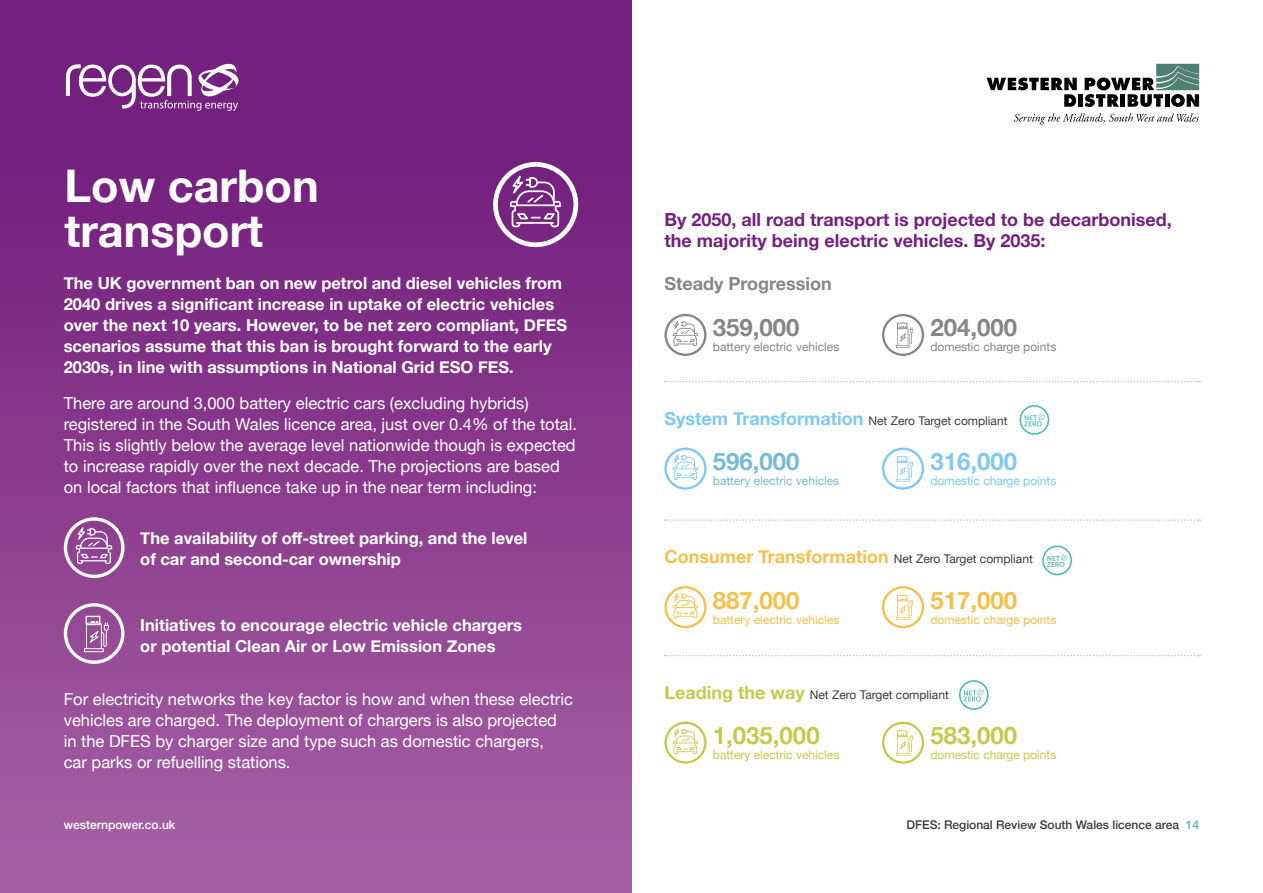
<style>
.page{position:relative;width:1263px;height:893px;background:#fff}
.page>*{position:absolute;margin:0;border:0;box-sizing:border-box;transform-origin:0 0}
.t1{font:700 45px/45px "Helvetica Neue";color:#fff}
.t2{font:700 24px "Helvetica Neue";color:#c4cb4a}
.t3{font:700 24px "Helvetica Neue";color:#868687}
.t4{font:700 24px "Helvetica Neue";color:#f4c049}
.t5{font:700 24px "Helvetica Neue";color:#76bbd4}
.t6{font:700 24px "Helvetica Neue";color:#7dc9f1}
.t7{font:700 18px/21px "Helvetica Neue";color:#75207f}
.t8{font:700 18px "Helvetica Neue";color:#f4c049}
.t9{font:700 18px "Helvetica Neue";color:#868687}
.t10{font:16.5px/21px "Helvetica Neue";color:#fff}
.t11{font:700 16.5px/21px "Helvetica Neue";color:#fff}
.t12{font:12px "Helvetica Neue";color:#3c3c3b}
.t13{font:12px "Helvetica Neue";color:#868687}
.t14{font:12px "Helvetica Neue";color:#f4c049}
.t15{font:12px "Helvetica Neue";color:#c4cb4a}
.t16{font:500 12px "Helvetica Neue";color:#3c3c3b}
.t17{font:12px "Helvetica Neue";color:#76bbd4}
.t18{font:12px "Helvetica Neue";color:#7dc9f1}
.t19{font:500 12px "Helvetica Neue";color:#fff}
.s1{font-weight:700;font-size:18px;color:#7dc9f1}
.s2{font-weight:400;font-size:12px;color:#3c3c3b}
.s3{font-weight:700;font-size:18px;color:#c4cb4a}
.s4{color:#53bbaf}
</style>
<div class="page">
<div style="left:0;top:0;width:631px;height:893px;background:linear-gradient(to bottom,#6c1578,#a560a2)"></div>
<svg style="left:986px;top:78px;width:91px;height:29px"></svg>
<div style="left:1078px;top:94px;width:5px;height:13px;background:#000"></div>
<svg style="left:1085px;top:64px;width:114px;height:43px"></svg>
<svg style="left:1014px;top:113px;width:185px;height:12px"></svg>
<svg style="left:66px;top:61px;width:173px;height:50px"></svg>
<svg style="left:664px;top:381px;width:536px;height:1px"></svg>
<svg style="left:664px;top:519px;width:536px;height:2px"></svg>
<svg style="left:664px;top:655px;width:536px;height:1px"></svg>
<svg style="left:664px;top:314px;width:42px;height:42px"></svg>
<svg style="left:882px;top:314px;width:42px;height:42px"></svg>
<svg style="left:664px;top:448px;width:42px;height:42px"></svg>
<svg style="left:882px;top:448px;width:42px;height:42px"></svg>
<svg style="left:664px;top:586px;width:42px;height:42px"></svg>
<svg style="left:882px;top:586px;width:42px;height:42px"></svg>
<svg style="left:664px;top:722px;width:42px;height:42px"></svg>
<svg style="left:882px;top:722px;width:42px;height:42px"></svg>
<svg style="left:64px;top:517px;width:61px;height:61px"></svg>
<svg style="left:64px;top:603px;width:61px;height:61px;background:#ad73ad"></svg>
<svg style="left:493px;top:162px;width:85px;height:85px"></svg>
<svg style="left:959px;top:680px;width:30px;height:30px"></svg>
<svg style="left:1042px;top:546px;width:30px;height:29px"></svg>
<svg style="left:1019px;top:405px;width:30px;height:30px"></svg>
<h1 class="t1" style="left:65px;top:165px;width:256px">Low carbon transport</h1>
<p class="t11" style="left:64px;top:273px;width:505px">The UK government ban on new petrol and diesel vehicles from 2040 drives a significant increase in uptake of electric vehicles over the next 10 years. However, to be net zero compliant, DFES scenarios assume that this ban is brought forward to the early 2030s, in line with assumptions in National Grid ESO FES.</p>
<p class="t10" style="left:64px;top:393px;width:515px">There are around 3,000 battery electric cars (excluding hybrids) registered in the South Wales licence area, just over 0.4% of the total.<br>This is slightly below the average level nationwide though is expected to increase rapidly over the next decade. The projections are based on local factors that influence take up in the near term including:</p>
<p class="t11" style="left:140px;top:528px;width:389px">The availability of off-street parking, and the level of car and second-car ownership</p>
<p class="t11" style="left:140px;top:615px;width:383px">Initiatives to encourage electric vehicle chargers or potential Clean Air or Low Emission Zones</p>
<p class="t10" style="left:64px;top:689px;width:511px">For electricity networks the key factor is how and when these electric vehicles are charged. The deployment of chargers is also projected in the DFES by charger size and type such as domestic chargers,<br>car parks or refuelling stations.</p>
<p class="t19" style="left:64px;top:815px;width:113px">westernpower.co.uk</p>
<p class="t7" style="left:664px;top:210px;width:509px">By 2050, all road transport is projected to be decarbonised, the majority being electric vehicles. By 2035:</p>
<p class="t9" style="left:664px;top:270px;width:169px">Steady Progression</p>
<h2 class="t3" style="left:713px;top:309px;width:88px">359,000</h2>
<p class="t13" style="left:713px;top:338px;width:128px">battery electric vehicles</p>
<h2 class="t3" style="left:930px;top:309px;width:88px">204,000</h2>
<p class="t13" style="left:930px;top:338px;width:127px">domestic charge points</p>
<p class="t12" style="left:664px;top:412px;width:344px"><span class="s1">System Transformation</span> Net Zero Target compliant</p>
<h2 class="t5" style="left:713px;top:443px;width:88px">596,000</h2>
<p class="t17" style="left:713px;top:472px;width:128px">battery electric vehicles</p>
<h2 class="t6" style="left:930px;top:443px;width:88px">316,000</h2>
<p class="t18" style="left:930px;top:472px;width:127px">domestic charge points</p>
<p class="t8" style="left:664px;top:543px;width:370px">Consumer Transformation <span class="s2">Net Zero Target compliant</span></p>
<h2 class="t4" style="left:713px;top:581px;width:88px">887,000</h2>
<p class="t14" style="left:713px;top:611px;width:128px">battery electric vehicles</p>
<h2 class="t4" style="left:930px;top:581px;width:88px">517,000</h2>
<p class="t14" style="left:930px;top:611px;width:127px">domestic charge points</p>
<p class="t12" style="left:664px;top:686px;width:286px"><span class="s3">Leading the way</span> Net Zero Target compliant</p>
<h2 class="t2" style="left:713px;top:717px;width:108px">1,035,000</h2>
<p class="t15" style="left:713px;top:746px;width:128px">battery electric vehicles</p>
<h2 class="t2" style="left:930px;top:717px;width:88px">583,000</h2>
<p class="t15" style="left:930px;top:746px;width:127px">domestic charge points</p>
<p class="t16" style="left:906px;top:815px;width:294px">DFES: Regional Review South Wales licence area <span class="s4">14</span></p>
</div>
